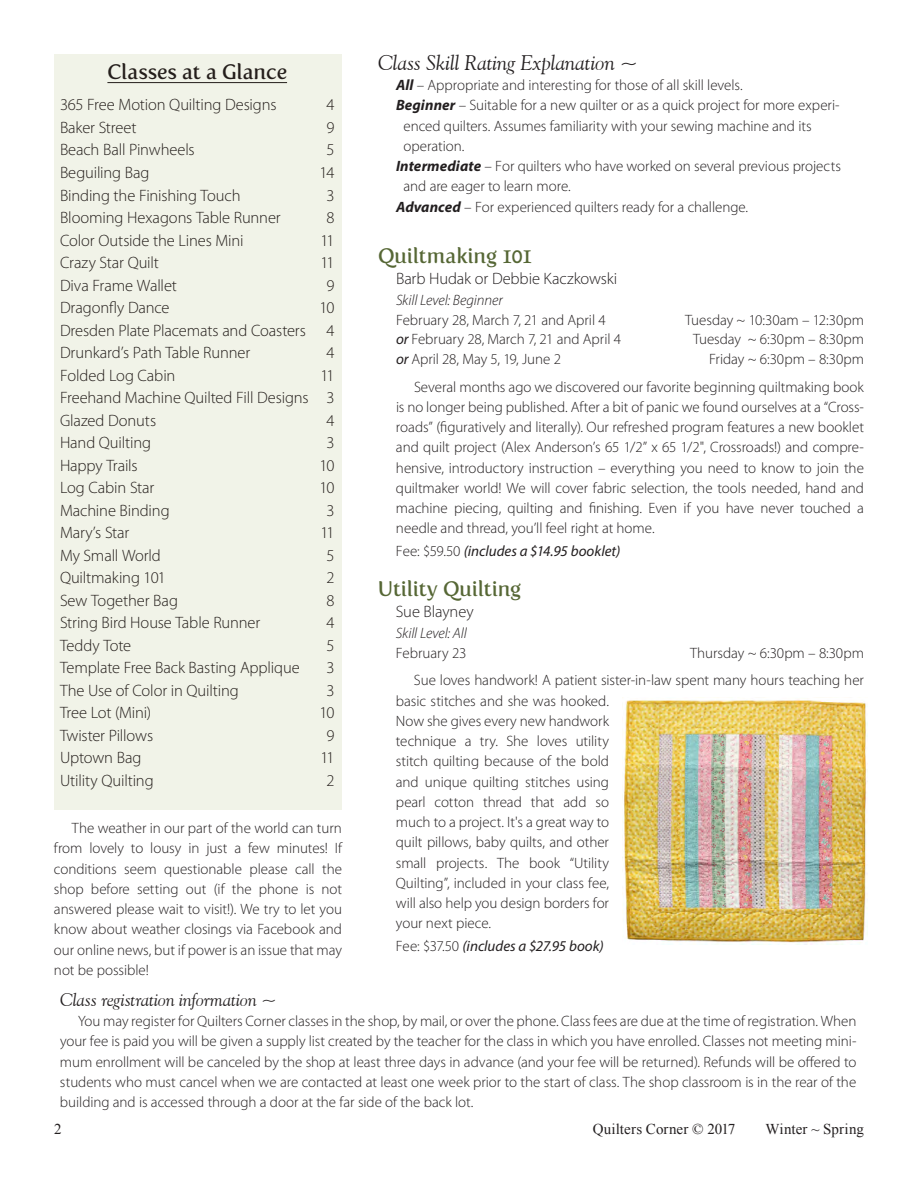
<style>
.page{position:relative;width:918px;height:1188px;background:#fff}
.page>*{position:absolute;margin:0;border:0;box-sizing:border-box;transform-origin:0 0}
.t1{font:21px "Fertigo";color:#566735}
.t2{font:italic 21px "Goudy Old Style BT";letter-spacing:-.005em;color:#231f20}
.t3{font:21px "Fertigo";letter-spacing:.005em;color:#241e1b}
.t4{font:italic 18px "Goudy Old Style BT";color:#231f20}
.t5{font:300 16.5px/22.5px "Myriad Pro";letter-spacing:-.01em;color:#241e1b;text-align:justify}
.t6{font:300 16.5px "Myriad Pro";letter-spacing:-.005em;color:#231f20}
.t7{font:300 15px/20.2px "Myriad Pro";letter-spacing:-.005em;color:#231f20;text-align:justify}
.t8{font:italic 15px "Myriad Pro";color:#231f20}
.t9{font:15px "Times New Roman";letter-spacing:.01em;color:#231f20}
.t10{font:italic 300 15px "Myriad Pro";letter-spacing:-.005em;color:#231f20}
.s1{font-weight:700;font-style:italic}
.s2{font-weight:400;font-style:italic}
.s3{font-weight:300;font-style:normal}
</style>
<div class="page">
<div style="left:54px;top:54px;width:288px;height:756px;background:#f1f3e8"></div>
<hr style="left:107px;top:82px;width:180px;height:1px;background:#241e1b">
<img style="left:624px;top:700px;width:244px;height:245px">
<h1 class="t3" style="left:107px;top:59px;width:181px">Classes at a Glance</h1>
<p class="t5" style="left:60px;top:94px;width:218px">365 Free Motion Quilting Designs</p>
<p class="t5" style="left:326px;top:94px;width:10px">4</p>
<p class="t5" style="left:60px;top:116px;width:78px">Baker Street</p>
<p class="t5" style="left:326px;top:116px;width:10px">9</p>
<p class="t5" style="left:60px;top:139px;width:136px">Beach Ball Pinwheels</p>
<p class="t5" style="left:326px;top:139px;width:10px">5</p>
<p class="t5" style="left:60px;top:161px;width:91px">Beguiling Bag</p>
<p class="t5" style="left:319px;top:161px;width:17px">14</p>
<p class="t5" style="left:60px;top:184px;width:182px">Binding the Finishing Touch</p>
<p class="t5" style="left:326px;top:184px;width:10px">3</p>
<p class="t5" style="left:60px;top:206px;width:222px">Blooming Hexagons Table Runner</p>
<p class="t5" style="left:326px;top:206px;width:10px">8</p>
<p class="t5" style="left:60px;top:229px;width:185px">Color Outside the Lines Mini</p>
<p class="t5" style="left:320px;top:229px;width:16px">11</p>
<p class="t5" style="left:60px;top:251px;width:101px">Crazy Star Quilt</p>
<p class="t5" style="left:320px;top:251px;width:16px">11</p>
<p class="t5" style="left:60px;top:274px;width:118px">Diva Frame Wallet</p>
<p class="t5" style="left:326px;top:274px;width:10px">9</p>
<p class="t5" style="left:60px;top:296px;width:111px">Dragonfly Dance</p>
<p class="t5" style="left:60px;top:296px;width:276px;text-indent:259px">10<br>Dresden Plate Placemats and Coasters 4<br>Drunkard’s Path Table Runner</p>
<p class="t5" style="left:326px;top:341px;width:10px">4</p>
<p class="t5" style="left:60px;top:364px;width:117px">Folded Log Cabin</p>
<p class="t5" style="left:60px;top:364px;width:276px;text-indent:260px">11<br>Freehand Machine Quilted Fill Designs 3<br>Glazed Donuts</p>
<p class="t5" style="left:326px;top:409px;width:10px">4</p>
<p class="t5" style="left:60px;top:431px;width:93px">Hand Quilting</p>
<p class="t5" style="left:326px;top:431px;width:10px">3</p>
<p class="t5" style="left:60px;top:454px;width:79px">Happy Trails</p>
<p class="t5" style="left:319px;top:454px;width:17px">10</p>
<p class="t5" style="left:60px;top:476px;width:96px">Log Cabin Star</p>
<p class="t5" style="left:319px;top:476px;width:17px">10</p>
<p class="t5" style="left:60px;top:499px;width:111px">Machine Binding</p>
<p class="t5" style="left:326px;top:499px;width:10px">3</p>
<p class="t5" style="left:60px;top:521px;width:71px">Mary’s Star</p>
<p class="t5" style="left:320px;top:521px;width:16px">11</p>
<p class="t5" style="left:60px;top:544px;width:102px">My Small World</p>
<p class="t5" style="left:326px;top:544px;width:10px">5</p>
<p class="t5" style="left:60px;top:566px;width:107px">Quiltmaking 101</p>
<p class="t5" style="left:326px;top:566px;width:10px">2</p>
<p class="t5" style="left:60px;top:589px;width:120px">Sew Together Bag</p>
<p class="t5" style="left:326px;top:589px;width:10px">8</p>
<p class="t5" style="left:60px;top:611px;width:202px">String Bird House Table Runner</p>
<p class="t5" style="left:326px;top:611px;width:10px">4</p>
<p class="t5" style="left:60px;top:634px;width:73px">Teddy Tote</p>
<p class="t5" style="left:326px;top:634px;width:10px">5</p>
<p class="t5" style="left:60px;top:656px;width:241px">Template Free Back Basting Applique</p>
<p class="t5" style="left:326px;top:656px;width:10px">3</p>
<p class="t5" style="left:60px;top:679px;width:180px">The Use of Color in Quilting</p>
<p class="t5" style="left:326px;top:679px;width:10px">3</p>
<p class="t5" style="left:60px;top:701px;width:93px">Tree Lot (Mini)</p>
<p class="t5" style="left:319px;top:701px;width:17px">10</p>
<p class="t5" style="left:60px;top:724px;width:95px">Twister Pillows</p>
<p class="t5" style="left:326px;top:724px;width:10px">9</p>
<p class="t5" style="left:60px;top:746px;width:83px">Uptown Bag</p>
<p class="t5" style="left:320px;top:746px;width:16px">11</p>
<p class="t5" style="left:60px;top:769px;width:95px">Utility Quilting</p>
<p class="t5" style="left:326px;top:769px;width:10px">2</p>
<p class="t7" style="left:54px;top:818px;width:290px;text-indent:18px">The weather in our part of the world can turn from lovely to lousy in just a few minutes! If conditions seem questionable please call the shop before setting out (if the phone is not answered please wait to visit!). We try to let you know about weather closings via Facebook and our online news, but if power is an issue that may not be possible!</p>
<h1 class="t2" style="left:378px;top:50px;width:261px">Class Skill Rating Explanation ~</h1>
<p class="t7" style="left:396px;top:75px;width:348px"><span class="s1">All</span> – Appropriate and interesting for those of all skill levels.</p>
<p class="t7" style="left:396px;top:95px;width:445px"><span class="s1">Beginner</span> – Suitable for a new quilter or as a quick project for more experi-</p>
<p class="t7" style="left:404px;top:115px;width:410px">enced quilters. Assumes familiarity with your sewing machine and its</p>
<p class="t7" style="left:404px;top:136px;width:63px">operation.</p>
<p class="t7" style="left:396px;top:156px;width:447px"><span class="s1">Intermediate</span> – For quilters who have worked on several previous projects</p>
<p class="t7" style="left:404px;top:176px;width:169px">and are eager to learn more.</p>
<p class="t7" style="left:396px;top:196px;width:354px"><span class="s1">Advanced</span> – For experienced quilters ready for a challenge.</p>
<h1 class="t1" style="left:378px;top:244px;width:156px">Quiltmaking 101</h1>
<p class="t6" style="left:396px;top:269px;width:223px">Barb Hudak or Debbie Kaczkowski</p>
<p class="t10" style="left:396px;top:291px;width:108px">Skill Level: Beginner</p>
<p class="t7" style="left:396px;top:310px;width:211px">February 28, March 7, 21 and April 4</p>
<p class="t7" style="left:685px;top:310px;width:180px">Tuesday ~ 10:30am – 12:30pm</p>
<p class="t7" style="left:396px;top:329px;width:227px"><span class="s2">or</span> February 28, March 7, 21 and April 4</p>
<p class="t7" style="left:693px;top:329px;width:172px">Tuesday ~ 6:30pm – 8:30pm</p>
<p class="t7" style="left:396px;top:349px;width:167px"><span class="s2">or</span> April 28, May 5, 19, June 2</p>
<p class="t7" style="left:414px;top:345px;width:452px;line-height:27.8px;text-align:right">Friday ~ 6:30pm – 8:30pm<br>Several months ago we discovered our favorite beginning quiltmaking book</p>
<p class="t7" style="left:396px;top:397px;width:470px">is no longer being published. After a bit of panic we found ourselves at a “Cross&shy;roads” (figuratively and literally). Our refreshed program features a new booklet and quilt project (Alex Anderson’s 65 1/2” x 65 1/2", Crossroads!) and compre&shy;hensive, introductory instruction – everything you need to know to join the quiltmaker world! We will cover fabric selection, the tools needed, hand and machine piecing, quilting and finishing. Even if you have never touched a needle and thread, you’ll feel right at home.</p>
<p class="t8" style="left:396px;top:542px;width:226px"><span class="s3">Fee: $59.50</span> (includes a $14.95 booklet)</p>
<h1 class="t1" style="left:378px;top:576px;width:145px">Utility Quilting</h1>
<p class="t6" style="left:396px;top:602px;width:79px">Sue Blayney</p>
<p class="t10" style="left:396px;top:624px;width:72px">Skill Level: All</p>
<p class="t7" style="left:396px;top:642px;width:72px">February 23</p>
<p class="t7" style="left:414px;top:639px;width:452px;line-height:27.8px;text-align:right">Thursday ~ 6:30pm – 8:30pm<br>Sue loves handwork! A patient sister-in-law spent many hours teaching her</p>
<p class="t7" style="left:396px;top:690px;width:215px">basic stitches and she was hooked.<br>Now she gives every new handwork technique a try. She loves utility stitch quilting because of the bold and unique quilting stitches using pearl cotton thread that add so much to a project. It's a great way to quilt pillows, baby quilts, and other small projects. The book “Utility Quilting”, included in your class fee, will also help you design borders for your next piece.</p>
<p class="t8" style="left:396px;top:936px;width:209px"><span class="s3">Fee: $37.50</span> (includes a $27.95 book)</p>
<p class="t4" style="left:60px;top:988px;width:218px">Class registration information ~</p>
<p class="t7" style="left:60px;top:1011px;width:798px;text-indent:18px">You may register for Quilters Corner classes in the shop, by mail, or over the phone. Class fees are due at the time of registration. When your fee is paid you will be given a supply list created by the teacher for the class in which you have enrolled. Classes not meeting mini&shy;mum enrollment will be canceled by the shop at least three days in advance (and your fee will be returned). Refunds will be offered to students who must cancel when we are contacted at least one week prior to the start of class. The shop classroom is in the rear of the building and is accessed through a door at the far side of the back lot.</p>
<p class="t9" style="left:54px;top:1119px;width:9px">2</p>
<p class="t9" style="left:593px;top:1119px;width:144px">Quilters Corner © 2017</p>
<p class="t9" style="left:765px;top:1119px;width:100px">Winter ~ Spring</p>
</div>
